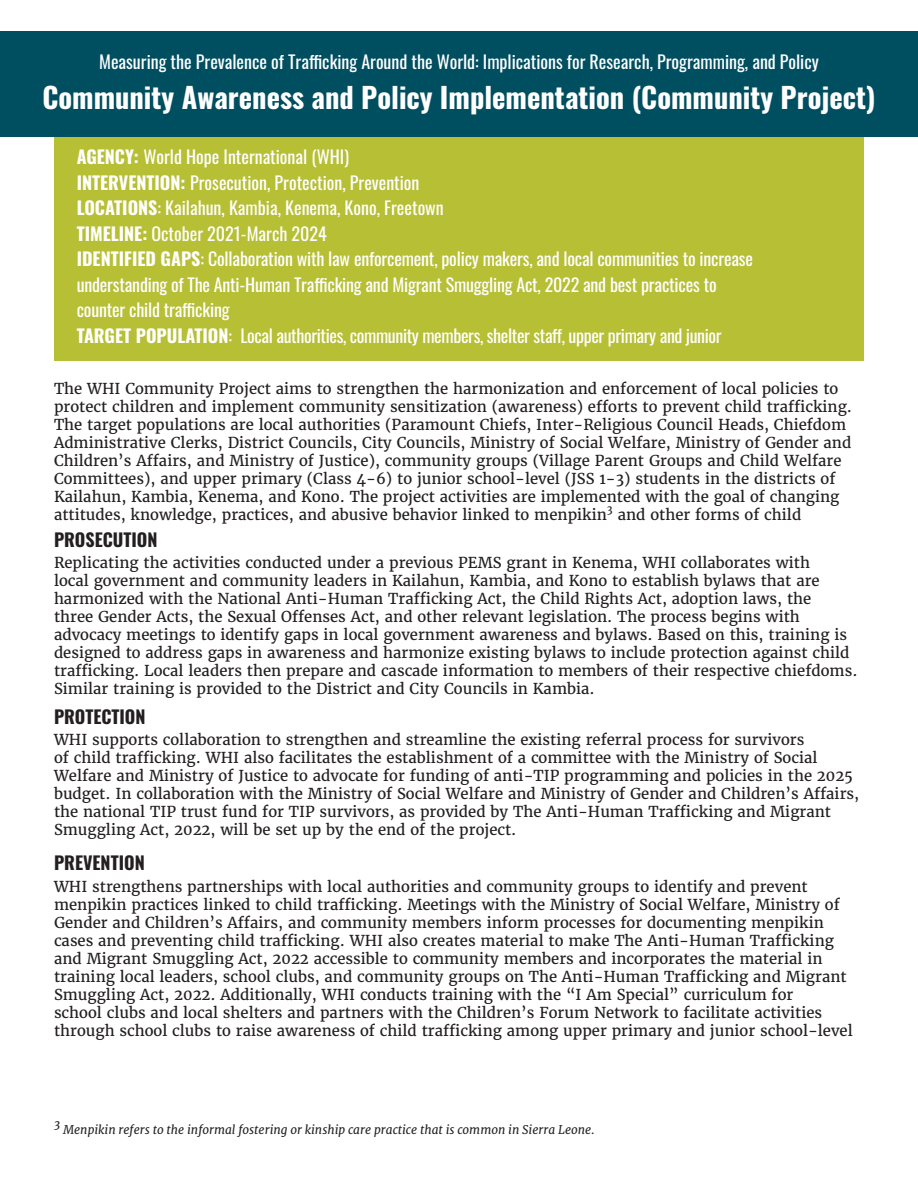
<style>
.page{position:relative;width:918px;height:1188px;background:#fff}
.page>*{position:absolute;margin:0;border:0;box-sizing:border-box;transform-origin:0 0}
.t1{font:700 28.5px "Oswald";color:#fff}
.t2{font:18px/25.5px "Oswald";letter-spacing:-.01em;color:#fff}
.t3{font:700 18px "Oswald";color:#231f20}
.t4{font:15px/18px "Merriweather";color:#231f20}
.t5{font:italic 12px "Merriweather";color:#231f20}
.t6{font:10.5px "Merriweather";color:#231f20}
.s1{font-weight:700}
</style>
<div class="page">
<div style="left:54px;top:137px;width:810px;height:224px;background:#b7bf34"></div>
<div style="left:0;top:31px;width:918px;height:106px;background:#004f61"></div>
<p class="t2" style="left:99px;top:47px;width:721px">Measuring the Prevalence of Trafficking Around the World: Implications for Research, Programming, and Policy</p>
<p class="t1" style="left:42px;top:82px;width:835px">Community Awareness and Policy Implementation (Community Project)</p>
<p class="t2" style="left:77px;top:142px;width:274px"><span class="s1">AGENCY:</span> World Hope International (WHI)</p>
<p class="t2" style="left:77px;top:168px;width:344px"><span class="s1">INTERVENTION:</span> Prosecution, Protection, Prevention</p>
<p class="t2" style="left:77px;top:193px;width:368px"><span class="s1">LOCATIONS</span>: Kailahun, Kambia, Kenema, Kono, Freetown</p>
<p class="t2" style="left:77px;top:219px;width:252px"><span class="s1">TIMELINE:</span> October 2021-March 2024</p>
<p class="t2" style="left:77px;top:244px;width:678px"><span class="s1">IDENTIFIED GAPS</span>: Collaboration with law enforcement, policy makers, and local communities to increase understanding of The Anti-Human Trafficking and Migrant Smuggling Act, 2022 and best practices to counter child trafficking</p>
<p class="t2" style="left:77px;top:321px;width:646px"><span class="s1">TARGET POPULATION</span>: Local authorities, community members, shelter staff, upper primary and junior</p>
<p class="t4" style="left:54px;top:380px;width:800px">The WHI Community Project aims to strengthen the harmonization and enforcement of local policies to protect children and implement community sensitization (awareness) efforts to prevent child trafficking.<br>The target populations are local authorities (Paramount Chiefs, Inter-Religious Council Heads, Chiefdom Administrative Clerks, District Councils, City Councils, Ministry of Social Welfare, Ministry of Gender and Children’s Affairs, and Ministry of Justice), community groups (Village Parent Groups and Child Welfare Committees), and upper primary (Class 4-6) to junior school-level (JSS 1-3) students in the districts of Kailahun, Kambia, Kenema, and Kono. The project activities are implemented with the goal of changing attitudes, knowledge, practices, and abusive behavior linked to menpikin</p>
<p class="t6" style="left:607px;top:502px;width:7px">3</p>
<p class="t4" style="left:618px;top:506px;width:185px">and other forms of child</p>
<p class="t3" style="left:54px;top:530px;width:105px">PROSECUTION</p>
<p class="t4" style="left:54px;top:554px;width:805px">Replicating the activities conducted under a previous PEMS grant in Kenema, WHI collaborates with<br>local government and community leaders in Kailahun, Kambia, and Kono to establish bylaws that are harmonized with the National Anti-Human Trafficking Act, the Child Rights Act, adoption laws, the<br>three Gender Acts, the Sexual Offenses Act, and other relevant legislation. The process begins with advocacy meetings to identify gaps in local government awareness and bylaws. Based on this, training is designed to address gaps in awareness and harmonize existing bylaws to include protection against child trafficking. Local leaders then prepare and cascade information to members of their respective chiefdoms.<br>Similar training is provided to the District and City Councils in Kambia.</p>
<p class="t3" style="left:54px;top:707px;width:93px">PROTECTION</p>
<p class="t4" style="left:54px;top:731px;width:807px">WHI supports collaboration to strengthen and streamline the existing referral process for survivors<br>of child trafficking. WHI also facilitates the establishment of a committee with the Ministry of Social Welfare and Ministry of Justice to advocate for funding of anti-TIP programming and policies in the 2025 budget. In collaboration with the Ministry of Social Welfare and Ministry of Gender and Children’s Affairs, the national TIP trust fund for TIP survivors, as provided by The Anti-Human Trafficking and Migrant Smuggling Act, 2022, will be set up by the end of the project.</p>
<p class="t3" style="left:54px;top:854px;width:92px">PREVENTION</p>
<p class="t4" style="left:54px;top:877px;width:800px">WHI strengthens partnerships with local authorities and community groups to identify and prevent menpikin practices linked to child trafficking. Meetings with the Ministry of Social Welfare, Ministry of Gender and Children’s Affairs, and community members inform processes for documenting menpikin cases and preventing child trafficking. WHI also creates material to make The Anti-Human Trafficking and Migrant Smuggling Act, 2022 accessible to community members and incorporates the material in training local leaders, school clubs, and community groups on The Anti-Human Trafficking and Migrant Smuggling Act, 2022. Additionally, WHI conducts training with the “I Am Special” curriculum for<br>school clubs and local shelters and partners with the Children’s Forum Network to facilitate activities through school clubs to raise awareness of child trafficking among upper primary and junior school-level</p>
<p class="t5" style="left:54px;top:1116px;width:8px">3</p>
<p class="t5" style="left:63px;top:1122px;width:533px">Menpikin refers to the informal fostering or kinship care practice that is common in Sierra Leone.</p>
</div>
